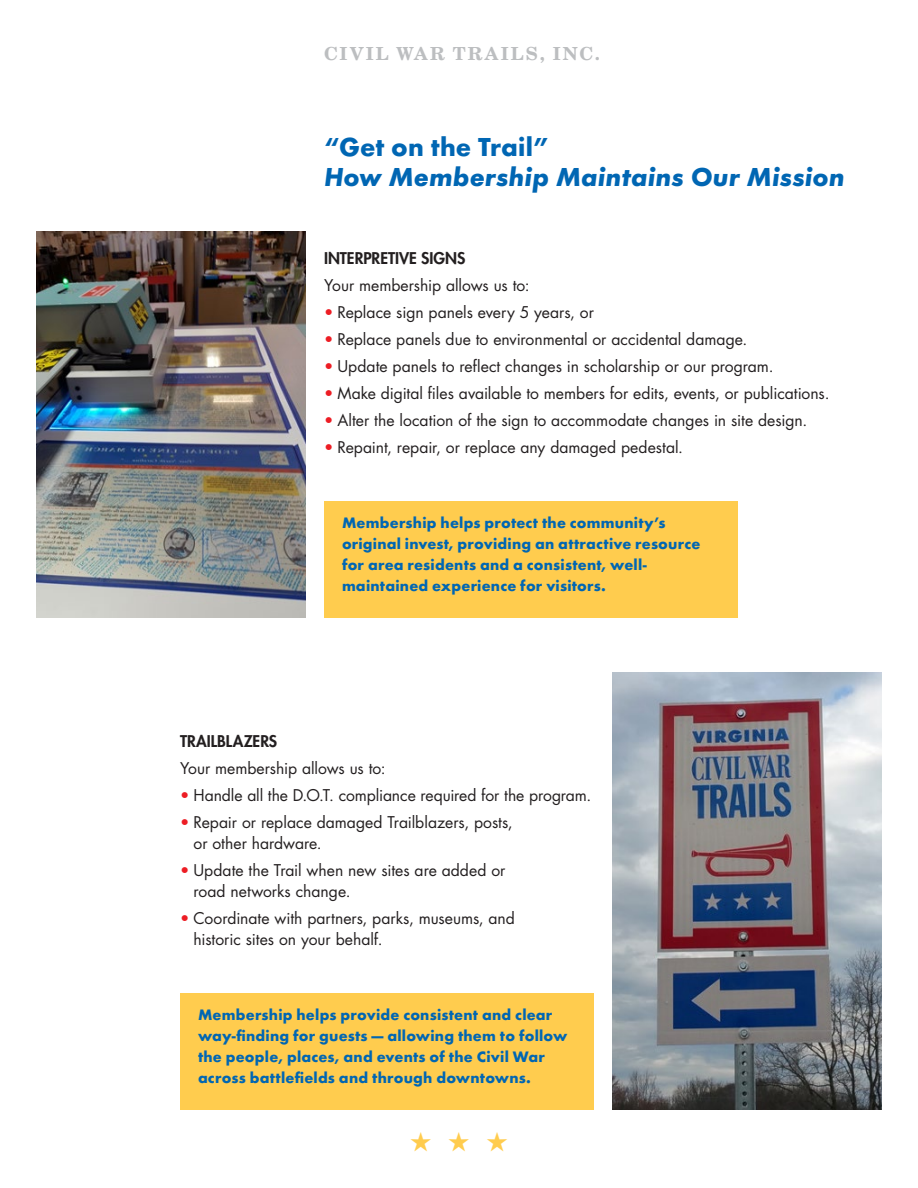
<style>
.page{position:relative;width:918px;height:1188px;background:#fff}
.page>*{position:absolute;margin:0;border:0;box-sizing:border-box;transform-origin:0 0}
.t1{font:italic 700 27px "Futura T";color:#0066b3}
.t2{font:700 27px "Futura T";letter-spacing:.005em;color:#0066b3}
.t3{font:27px "Zapf Dingbats ITC";color:#ffcc4e}
.t4{font:700 18px "Century Schoolbook BT";letter-spacing:.115em;color:#bcbec0}
.t5{font:15.75px/21px "Futura";color:#231f20}
.t6{font:700 15.75px/21px "Futura T";letter-spacing:.015em;color:#0066b3}
.t7{font:800 15.75px "Futura";color:#231f20}
.s1{color:#ed1d24}
</style>
<div class="page">
<img style="left:612px;top:672px;width:270px;height:438px">
<img style="left:36px;top:231px;width:270px;height:387px">
<div style="left:324px;top:501px;width:414px;height:117px;background:#ffcc4e"></div>
<div style="left:180px;top:993px;width:414px;height:117px;background:#ffcc4e"></div>
<p class="t4" style="left:324px;top:42px;width:277px">CIVIL WAR TRAILS, INC.</p>
<h1 class="t2" style="left:324px;top:131px;width:226px">“Get on the Trail”</h1>
<h1 class="t1" style="left:324px;top:161px;width:522px">How Membership Maintains Our Mission</h1>
<p class="t7" style="left:324px;top:248px;width:143px">INTERPRETIVE SIGNS</p>
<p class="t5" style="left:324px;top:274px;width:207px">Your membership allows us to:</p>
<p class="t5" style="left:324px;top:301px;width:272px"><span class="s1">•</span> Replace sign panels every 5 years, or</p>
<p class="t5" style="left:324px;top:328px;width:425px"><span class="s1">•</span> Replace panels due to environmental or accidental damage.</p>
<p class="t5" style="left:324px;top:355px;width:451px"><span class="s1">•</span> Update panels to reflect changes in scholarship or our program.</p>
<p class="t5" style="left:324px;top:382px;width:507px"><span class="s1">•</span> Make digital files available to members for edits, events, or publications.</p>
<p class="t5" style="left:324px;top:409px;width:485px"><span class="s1">•</span> Alter the location of the sign to accommodate changes in site design.</p>
<p class="t5" style="left:324px;top:436px;width:361px"><span class="s1">•</span> Repaint, repair, or replace any damaged pedestal.</p>
<p class="t6" style="left:342px;top:512px;width:360px">Membership helps protect the community’s original invest, providing an attractive resource for area residents and a consistent, well&shy;maintained experience for visitors.</p>
<p class="t7" style="left:180px;top:731px;width:99px">TRAILBLAZERS</p>
<p class="t5" style="left:180px;top:757px;width:207px">Your membership allows us to:</p>
<p class="t5" style="left:180px;top:784px;width:413px"><span class="s1">•</span> Handle all the D.O.T. compliance required for the program.</p>
<p class="t5" style="left:193px;top:811px;width:321px;text-indent:-13px"><span class="s1">•</span> Repair or replace damaged Trailblazers, posts, or other hardware.</p>
<p class="t5" style="left:193px;top:859px;width:314px;text-indent:-13px"><span class="s1">•</span> Update the Trail when new sites are added or road networks change.</p>
<p class="t5" style="left:193px;top:907px;width:323px;text-indent:-13px"><span class="s1">•</span> Coordinate with partners, parks, museums, and historic sites on your behalf.</p>
<p class="t6" style="left:198px;top:1004px;width:371px">Membership helps provide consistent and clear way-finding for guests — allowing them to follow the people, places, and events of the Civil War across battlefields and through downtowns.</p>
<h1 class="t3" style="left:410px;top:1129px;width:100px">★★★</h1>
</div>
